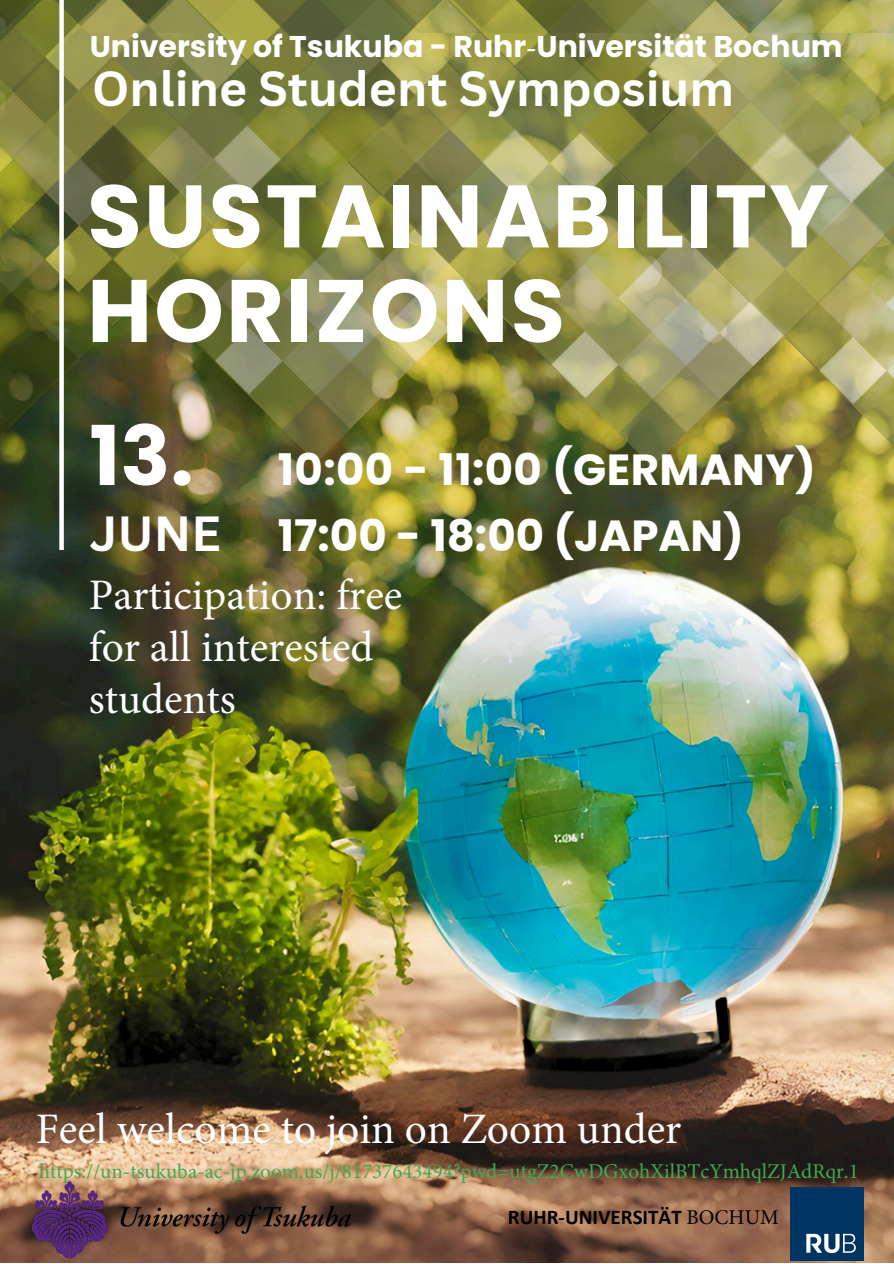
<style>
.page{position:relative;width:894px;height:1264px;background:#fff}
.page>*{position:absolute;margin:0;border:0;box-sizing:border-box;transform-origin:0 0}
.t1{font:700 88.5px/94.5px "Poppins";letter-spacing:.025em;color:#fff}
.t2{font:700 48px "Canva Sans";color:#fff}
.t3{font:43.5px/52.2px "Minion Pro";color:#fff}
.t4{font:700 43.5px/65.2px "Poppins";letter-spacing:.01em;color:#fff}
.t5{font:700 30px "Poppins";color:#fff}
.t6{font:21px "Minion Pro";color:#40aa55}
.t7{font:700 21px "Calibri";color:#000}
.s1{font-family:"Minion Pro"}
.s2{font-size:82.5px}
.s3{font-family:"Canva Sans";font-size:48px}
.s4{font-family:"Minion Pro";font-weight:400}
</style>
<div class="page">
<img style="left:1px;top:472px;width:892px;height:790px">
<img style="left:30px;top:538px;width:862px;height:631px">
<img style="left:0;top:467px;width:640px;height:192px">
<div style="left:59px;top:0;width:5px;height:550px;background:#fff"></div>
<img style="left:0;top:0;width:74px;height:467px">
<img style="left:74px;top:0;width:819px;height:472px">
<img style="left:29px;top:1179px;width:325px;height:82px">
<img style="left:790px;top:1187px;width:73px;height:73px">
<h3 class="t5" style="left:90px;top:26px;width:754px">University of Tsukuba - Ruhr<span class="s1">-</span>Universität Bochum</h3>
<h2 class="t2" style="left:92px;top:55px;width:643px">Online Student Symposium</h2>
<h1 class="t1" style="left:87px;top:169px;width:742px">SUSTAINABILITY<br>HORIZONS</h1>
<h3 class="t4" style="left:89px;top:437px;width:727px"><span class="s2">13.</span> 10:00 - 11:00 (GERMANY)<br><span class="s3">JUNE</span> 17:00 - 18:00 (JAPAN)</h3>
<h3 class="t3" style="left:89px;top:569px;width:315px">Participation: free for all interested students</h3>
<h3 class="t3" style="left:36px;top:1103px;width:647px">Feel welcome to join on Zoom under</h3>
<p class="t6" style="left:39px;top:1157px;width:821px">https://un-tsukuba-ac-jp.zoom.us/j/81737643494?pwd=utgZ2CwDGxohXilBTcYmhqlZJAdRqr.1</p>
<p class="t7" style="left:507px;top:1201px;width:272px">RUHR-UNIVERSITÄT <span class="s4">BOCHUM</span></p>
</div>
